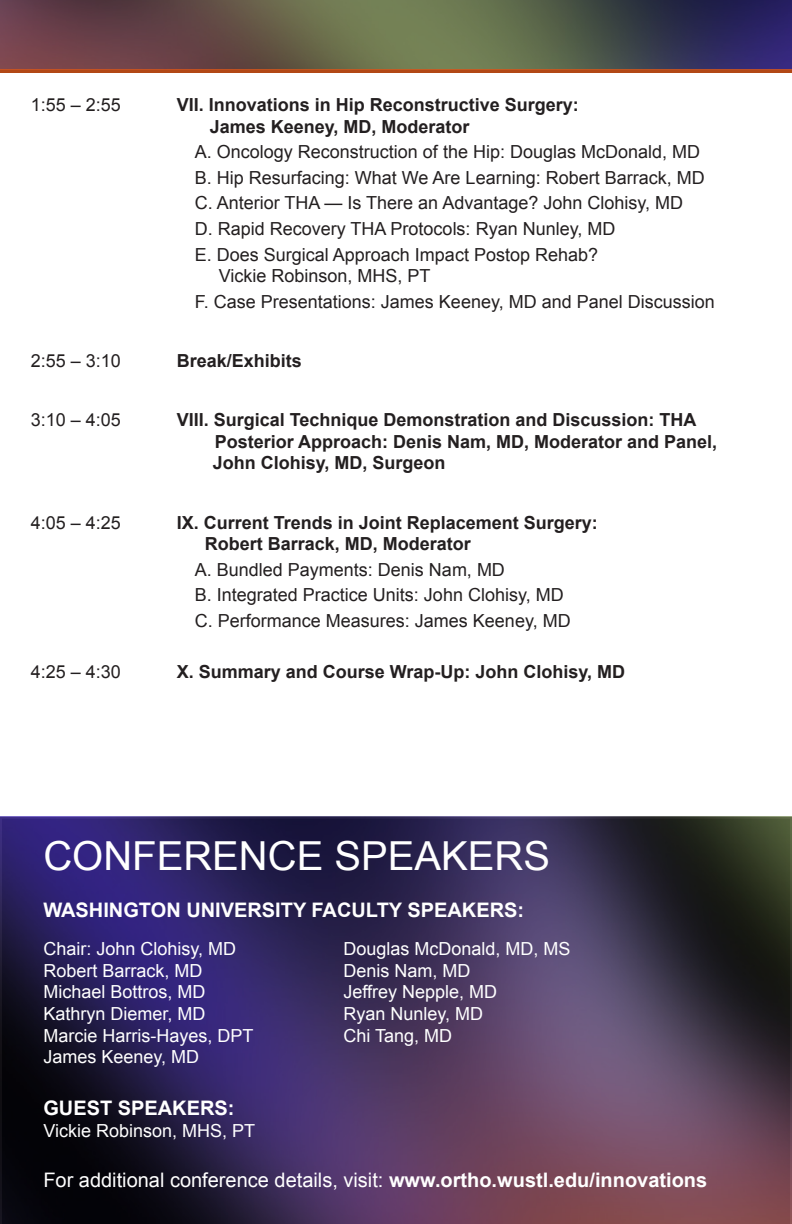
<style>
.page{position:relative;width:792px;height:1224px;background:#fff}
.page>*{position:absolute;margin:0;border:0;box-sizing:border-box;transform-origin:0 0}
.t1{font:40px "Arial";color:#fff}
.t2{font:20px "Arial";color:#fff}
.t3{font:700 20px "Arial";color:#fff}
.t4{font:18px/25.6px "Arial";color:#231f20}
.t5{font:700 18px/21.6px "Arial";color:#231f20}
.t6{font:18px/21.6px "Arial";color:#fff}
.s1{font-weight:700}
</style>
<div class="page">
<img style="left:0;top:0;width:792px;height:69px">
<img style="left:0;top:817px;width:792px;height:407px">
<svg style="left:0;top:69px;width:792px;height:4px;background:#b54b19"></svg>
<p class="t4" style="left:31px;top:92px;width:92px">1:55 – 2:55</p>
<p class="t5" style="left:210px;top:94px;width:371px;text-indent:-33px">VII. Innovations in Hip Reconstructive Surgery:<br>James Keeney, MD, Moderator</p>
<p class="t4" style="left:195px;top:139px;width:507px">A. Oncology Reconstruction of the Hip: Douglas McDonald, MD</p>
<p class="t4" style="left:195px;top:165px;width:511px">B. Hip Resurfacing: What We Are Learning: Robert Barrack, MD<br>C. Anterior THA — Is There an Advantage? John Clohisy, MD</p>
<p class="t4" style="left:195px;top:216px;width:422px">D. Rapid Recovery THA Protocols: Ryan Nunley, MD</p>
<p class="t4" style="left:219px;top:244px;width:381px;line-height:21.6px;text-indent:-24px">E. Does Surgical Approach Impact Postop Rehab?<br>Vickie Robinson, MHS, PT</p>
<p class="t4" style="left:195px;top:289px;width:521px">F. Case Presentations: James Keeney, MD and Panel Discussion</p>
<p class="t4" style="left:31px;top:348px;width:92px">2:55 – 3:10</p>
<p class="t5" style="left:177px;top:350px;width:127px">Break/Exhibits</p>
<p class="t4" style="left:31px;top:407px;width:92px">3:10 – 4:05</p>
<p class="t5" style="left:213px;top:410px;width:506px;text-indent:-36px">VIII. Surgical Technique Demonstration and Discussion: THA<br>Posterior Approach: Denis Nam, MD, Moderator and Panel,<br>John Clohisy, MD, Surgeon</p>
<p class="t4" style="left:31px;top:510px;width:92px">4:05 – 4:25</p>
<p class="t5" style="left:205px;top:512px;width:395px;text-indent:-28px">IX. Current Trends in Joint Replacement Surgery:<br>Robert Barrack, MD, Moderator</p>
<p class="t4" style="left:195px;top:557px;width:312px">A. Bundled Payments: Denis Nam, MD</p>
<p class="t4" style="left:195px;top:582px;width:370px">B. Integrated Practice Units: John Clohisy, MD</p>
<p class="t4" style="left:195px;top:608px;width:377px">C. Performance Measures: James Keeney, MD</p>
<p class="t4" style="left:31px;top:659px;width:92px">4:25 – 4:30</p>
<p class="t5" style="left:177px;top:662px;width:450px">X. Summary and Course Wrap-Up: John Clohisy, MD</p>
<p class="t1" style="left:43px;top:829px;width:508px">CONFERENCE SPEAKERS</p>
<p class="t3" style="left:43px;top:897px;width:482px">WASHINGTON UNIVERSITY FACULTY SPEAKERS:</p>
<p class="t6" style="left:43px;top:938px;width:194px">Chair: John Clohisy, MD</p>
<p class="t6" style="left:43px;top:960px;width:161px">Robert Barrack, MD</p>
<p class="t6" style="left:43px;top:981px;width:164px">Michael Bottros, MD</p>
<p class="t6" style="left:43px;top:1003px;width:164px">Kathryn Diemer, MD</p>
<p class="t6" style="left:43px;top:1025px;width:212px">Marcie Harris-Hayes, DPT</p>
<p class="t6" style="left:43px;top:1046px;width:157px">James Keeney, MD</p>
<p class="t3" style="left:43px;top:1095px;width:193px">GUEST SPEAKERS:</p>
<p class="t6" style="left:43px;top:1120px;width:213px">Vickie Robinson, MHS, PT</p>
<p class="t6" style="left:343px;top:938px;width:229px">Douglas McDonald, MD, MS<br>Denis Nam, MD<br>Jeffrey Nepple, MD</p>
<p class="t6" style="left:343px;top:1003px;width:141px">Ryan Nunley, MD</p>
<p class="t6" style="left:343px;top:1025px;width:110px">Chi Tang, MD</p>
<p class="t2" style="left:43px;top:1167px;width:665px">For additional conference details, visit: <span class="s1">www.ortho.wustl.edu/innovations</span></p>
</div>
